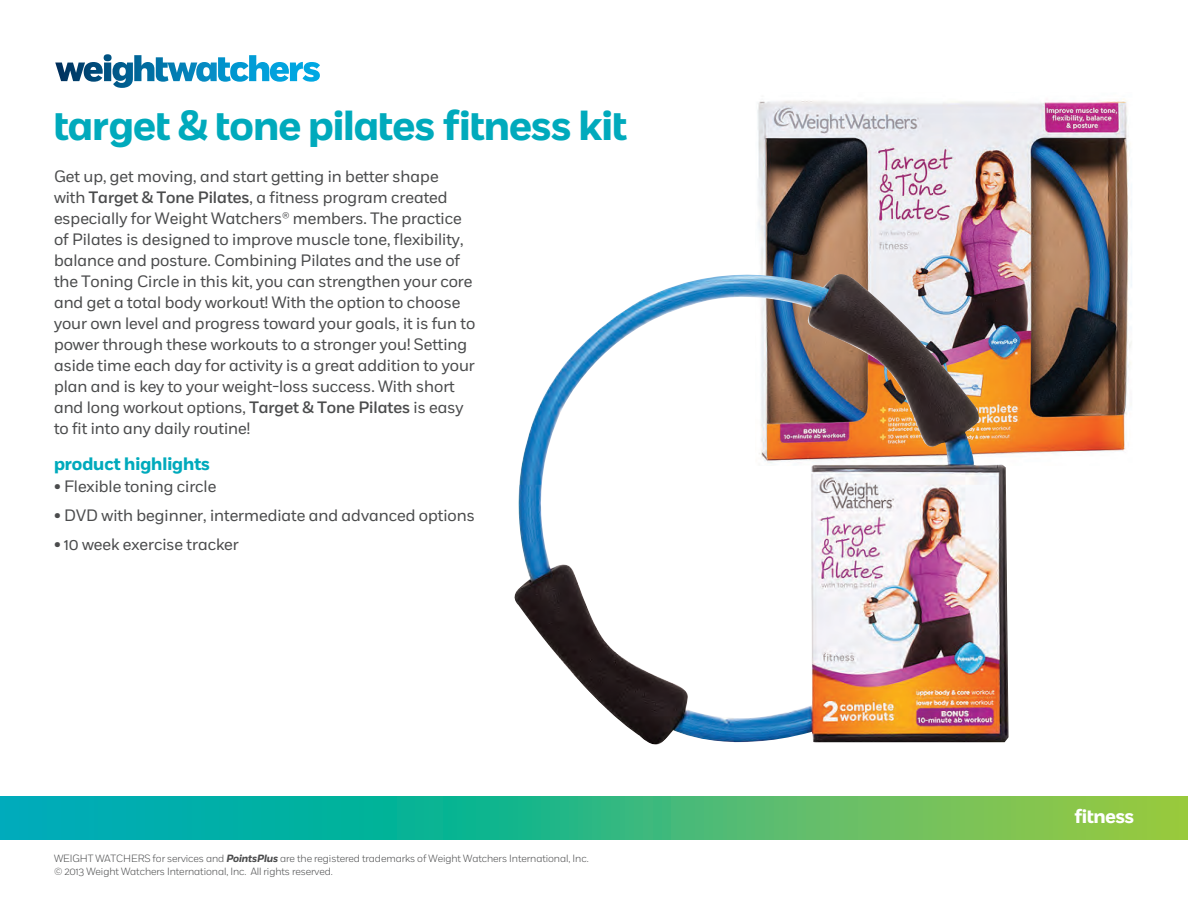
<style>
.page{position:relative;width:1188px;height:918px;background:#fff}
.page>*{position:absolute;margin:0;border:0;box-sizing:border-box;transform-origin:0 0}
.t1{font:700 42px "WW Display";color:#00aabc}
.t2{font:700 19.5px "WW Display";color:#fff}
.t3{font:700 18px "WW Text";color:#00aabc}
.t4{font:16.5px/21px "WW Text";color:#4b4c4d}
.t5{font:300 10.5px/13.5px "WW Text";letter-spacing:-.005em;color:#4b4c4d}
.s1{font-weight:500}
.s2{font-weight:700;font-style:italic}
</style>
<div class="page">
<svg style="left:55px;top:62px;width:29px;height:20px"></svg>
<svg style="left:84px;top:54px;width:236px;height:34px"></svg>
<img style="left:757px;top:99px;width:375px;height:355px">
<img style="left:514px;top:254px;width:495px;height:491px">
<svg style="left:0;top:796px;width:1188px;height:43px"></svg>
<h1 class="t1" style="left:54px;top:100px;width:574px">target &amp; tone pilates fitness kit</h1>
<p class="t4" style="left:54px;top:166px;width:423px">Get up, get moving, and start getting in better shape<br>with <span class="s1">Target &amp; Tone Pilates</span>, a fitness program created especially for Weight Watchers® members. The practice of Pilates is designed to improve muscle tone, flexibility, balance and posture. Combining Pilates and the use of the Toning Circle in this kit, you can strengthen your core and get a total body workout! With the option to choose your own level and progress toward your goals, it is fun to power through these workouts to a stronger you! Setting aside time each day for activity is a great addition to your plan and is key to your weight-loss success. With short and long workout options, <span class="s1">Target &amp; Tone Pilates</span> is easy to fit into any daily routine!</p>
<p class="t3" style="left:54px;top:453px;width:157px">product highlights</p>
<p class="t4" style="left:54px;top:477px;width:164px">• Flexible toning circle</p>
<p class="t4" style="left:54px;top:505px;width:422px">• DVD with beginner, intermediate and advanced options</p>
<p class="t4" style="left:54px;top:534px;width:186px">• 10 week exercise tracker</p>
<p class="t5" style="left:54px;top:851px;width:536px">WEIGHT WATCHERS for services and <span class="s2">PointsPlus</span> are the registered trademarks of Weight Watchers International, Inc. © 2013 Weight Watchers International, Inc. All rights reserved.</p>
<p class="t2" style="left:1074px;top:805px;width:61px">fitness</p>
</div>
